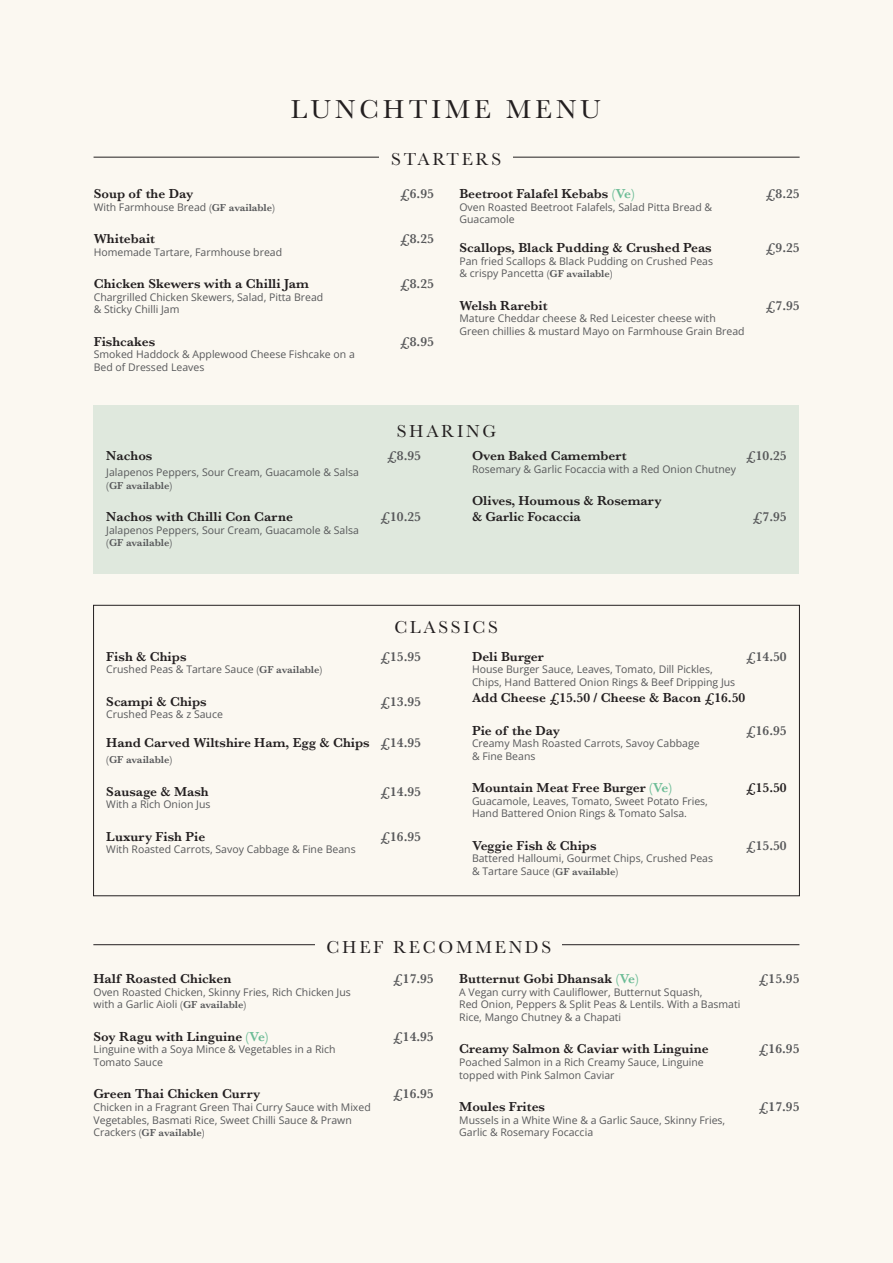
<style>
.page{position:relative;width:893px;height:1263px;background:#fbf8f1}
.page>*{position:absolute;margin:0;border:0;box-sizing:border-box;transform-origin:0 0}
.t1{font:27px "Baskerville";letter-spacing:.15em;color:#231f20}
.t2{font:18px "Baskerville";letter-spacing:.15em;color:#231f20}
.t3{font:600 13.5px/16.2px "Baskerville";color:#231f20}
.t4{font:600 13.5px "Baskerville";color:#57585a}
.t5{font:10.5px/12.6px "Open Sans";color:#57585a}
.t6{font:600 10.5px "Baskerville";color:#57585a}
.s1{font-family:"Baskerville";font-weight:600}
.s2{color:#6cbc96}
.s3{color:#57585a}
</style>
<div class="page">
<hr style="left:93px;top:944px;width:706px;height:1px;background:#231f20">
<div style="left:315px;top:937px;width:247px;height:16px;background:#fbf8f1"></div>
<hr style="left:94px;top:157px;width:706px;height:1px;background:#231f20">
<div style="left:379px;top:149px;width:134px;height:16px;background:#fbf8f1"></div>
<div style="left:94px;top:406px;width:705px;height:168px;background:#dfe8dd"></div>
<p class="t1" style="left:291px;top:92px;width:312px">LUNCHTIME MENU</p>
<p class="t2" style="left:391px;top:148px;width:111px">STARTERS</p>
<p class="t3" style="left:94px;top:186px;width:101px">Soup of the Day</p>
<p class="t4" style="left:400px;top:184px;width:36px">£6.95</p>
<p class="t5" style="left:94px;top:200px;width:183px">With Farmhouse Bread <span class="s1">(GF available)</span></p>
<p class="t3" style="left:94px;top:231px;width:63px">Whitebait</p>
<p class="t4" style="left:400px;top:229px;width:36px">£8.25</p>
<p class="t5" style="left:94px;top:245px;width:190px">Homemade Tartare, Farmhouse bread</p>
<p class="t3" style="left:94px;top:276px;width:217px">Chicken Skewers with a Chilli Jam</p>
<p class="t4" style="left:400px;top:274px;width:36px">£8.25</p>
<p class="t5" style="left:94px;top:290px;width:231px">Chargrilled Chicken Skewers, Salad, Pitta Bread &amp; Sticky Chilli Jam</p>
<p class="t3" style="left:94px;top:333px;width:63px">Fishcakes</p>
<p class="t4" style="left:400px;top:332px;width:36px">£8.95</p>
<p class="t5" style="left:94px;top:348px;width:263px">Smoked Haddock &amp; Applewood Cheese Fishcake on a<br>Bed of Dressed Leaves</p>
<p class="t3" style="left:459px;top:186px;width:177px">Beetroot Falafel Kebabs <span class="s2">(Ve)</span></p>
<p class="t4" style="left:766px;top:184px;width:36px">£8.25</p>
<p class="t5" style="left:459px;top:200px;width:254px">Oven Roasted Beetroot Falafels, Salad Pitta Bread &amp;</p>
<p class="t5" style="left:459px;top:213px;width:57px">Guacamole</p>
<p class="t3" style="left:459px;top:240px;width:254px">Scallops, Black Pudding &amp; Crushed Peas</p>
<p class="t4" style="left:766px;top:238px;width:36px">£9.25</p>
<p class="t5" style="left:459px;top:254px;width:255px">Pan fried Scallops &amp; Black Pudding on Crushed Peas &amp; crispy Pancetta <span class="s1">(GF available)</span></p>
<p class="t3" style="left:459px;top:297px;width:90px">Welsh Rarebit</p>
<p class="t4" style="left:766px;top:296px;width:36px">£7.95</p>
<p class="t5" style="left:459px;top:312px;width:287px">Mature Cheddar cheese &amp; Red Leicester cheese with<br>Green chillies &amp; mustard Mayo on Farmhouse Grain Bread</p>
<p class="t2" style="left:397px;top:420px;width:101px">SHARING</p>
<p class="t3" style="left:106px;top:447px;width:48px">Nachos</p>
<p class="t4" style="left:387px;top:446px;width:36px">£8.95</p>
<p class="t5" style="left:106px;top:466px;width:254px">Jalapenos Peppers, Sour Cream, Guacamole &amp; Salsa <span class="s1">(GF available)</span></p>
<p class="t3" style="left:106px;top:508px;width:188px">Nachos with Chilli Con Carne</p>
<p class="t4" style="left:380px;top:507px;width:42px">£10.25</p>
<p class="t5" style="left:106px;top:523px;width:254px">Jalapenos Peppers, Sour Cream, Guacamole &amp; Salsa <span class="s1">(GF available)</span></p>
<p class="t3" style="left:472px;top:447px;width:156px">Oven Baked Camembert</p>
<p class="t4" style="left:746px;top:446px;width:42px">£10.25</p>
<p class="t5" style="left:472px;top:462px;width:265px">Rosemary &amp; Garlic Focaccia with a Red Onion Chutney</p>
<p class="t3" style="left:472px;top:492px;width:191px">Olives, Houmous &amp; Rosemary &amp; Garlic Focaccia</p>
<p class="t4" style="left:753px;top:507px;width:36px">£7.95</p>
<p class="t2" style="left:394px;top:616px;width:105px">CLASSICS</p>
<p class="t3" style="left:106px;top:648px;width:82px">Fish &amp; Chips</p>
<p class="t4" style="left:380px;top:647px;width:42px">£15.95</p>
<p class="t5" style="left:106px;top:663px;width:218px">Crushed Peas &amp; Tartare Sauce <span class="s1">(GF available)</span></p>
<p class="t3" style="left:106px;top:693px;width:102px">Scampi &amp; Chips</p>
<p class="t4" style="left:380px;top:692px;width:42px">£13.95</p>
<p class="t5" style="left:106px;top:708px;width:118px">Crushed Peas &amp; z Sauce</p>
<p class="t3" style="left:106px;top:735px;width:316px">Hand Carved Wiltshire Ham, Egg &amp; Chips <span class="s3">£14.95</span></p>
<p class="t6" style="left:106px;top:753px;width:67px">(GF available)</p>
<p class="t3" style="left:106px;top:783px;width:104px">Sausage &amp; Mash</p>
<p class="t4" style="left:380px;top:782px;width:42px">£14.95</p>
<p class="t5" style="left:106px;top:798px;width:106px">With a Rich Onion Jus</p>
<p class="t3" style="left:106px;top:828px;width:101px">Luxury Fish Pie</p>
<p class="t4" style="left:380px;top:827px;width:42px">£16.95</p>
<p class="t5" style="left:106px;top:843px;width:251px">With Roasted Carrots, Savoy Cabbage &amp; Fine Beans</p>
<p class="t3" style="left:472px;top:648px;width:73px">Deli Burger</p>
<p class="t4" style="left:746px;top:647px;width:42px">£14.50</p>
<p class="t5" style="left:472px;top:663px;width:265px">House Burger Sauce, Leaves, Tomato, Dill Pickles,<br>Chips, Hand Battered Onion Rings &amp; Beef Dripping Jus</p>
<p class="t3" style="left:472px;top:690px;width:275px">Add Cheese £15.50 / Cheese &amp; Bacon £16.50</p>
<p class="t3" style="left:472px;top:722px;width:89px">Pie of the Day</p>
<p class="t4" style="left:746px;top:721px;width:42px">£16.95</p>
<p class="t5" style="left:472px;top:737px;width:229px">Creamy Mash Roasted Carrots, Savoy Cabbage &amp; Fine Beans</p>
<p class="t3" style="left:472px;top:780px;width:202px">Mountain Meat Free Burger <span class="s2">(Ve)</span></p>
<p class="t3" style="left:746px;top:780px;width:42px">£15.50</p>
<p class="t5" style="left:472px;top:794px;width:237px">Guacamole, Leaves, Tomato, Sweet Potato Fries,<br>Hand Battered Onion Rings &amp; Tomato Salsa.</p>
<p class="t3" style="left:472px;top:837px;width:126px">Veggie Fish &amp; Chips</p>
<p class="t4" style="left:746px;top:836px;width:42px">£15.50</p>
<p class="t5" style="left:472px;top:852px;width:243px">Battered Halloumi, Gourmet Chips, Crushed Peas &amp; Tartare Sauce <span class="s1">(GF available)</span></p>
<p class="t2" style="left:327px;top:936px;width:226px">CHEF RECOMMENDS</p>
<p class="t3" style="left:94px;top:971px;width:139px">Half Roasted Chicken</p>
<p class="t4" style="left:393px;top:969px;width:42px">£17.95</p>
<p class="t5" style="left:94px;top:985px;width:259px">Oven Roasted Chicken, Skinny Fries, Rich Chicken Jus</p>
<p class="t5" style="left:94px;top:998px;width:154px">with a Garlic Aioli <span class="s1">(GF available)</span></p>
<p class="t3" style="left:94px;top:1028px;width:177px">Soy Ragu with Linguine <span class="s2">(Ve)</span></p>
<p class="t4" style="left:393px;top:1027px;width:42px">£14.95</p>
<p class="t5" style="left:94px;top:1043px;width:244px">Linguine with a Soya Mince &amp; Vegetables in a Rich</p>
<p class="t5" style="left:94px;top:1056px;width:71px">Tomato Sauce</p>
<p class="t3" style="left:94px;top:1086px;width:168px">Green Thai Chicken Curry</p>
<p class="t4" style="left:393px;top:1084px;width:42px">£16.95</p>
<p class="t5" style="left:94px;top:1101px;width:279px">Chicken in a Fragrant Green Thai Curry Sauce with Mixed<br>Vegetables, Basmati Rice, Sweet Chilli Sauce &amp; Prawn<br>Crackers <span class="s1">(GF available)</span></p>
<p class="t3" style="left:459px;top:971px;width:181px">Butternut Gobi Dhansak <span class="s2">(Ve)</span></p>
<p class="t4" style="left:759px;top:969px;width:42px">£15.95</p>
<p class="t5" style="left:459px;top:985px;width:245px">A Vegan curry with Cauliflower, Butternut Squash,</p>
<p class="t5" style="left:459px;top:998px;width:283px">Red Onion, Peppers &amp; Split Peas &amp; Lentils. With a Basmati</p>
<p class="t5" style="left:459px;top:1011px;width:164px">Rice, Mango Chutney &amp; a Chapati</p>
<p class="t3" style="left:459px;top:1041px;width:251px">Creamy Salmon &amp; Caviar with Linguine</p>
<p class="t4" style="left:759px;top:1039px;width:42px">£16.95</p>
<p class="t5" style="left:459px;top:1056px;width:246px">Poached Salmon in a Rich Creamy Sauce, Linguine</p>
<p class="t5" style="left:459px;top:1068px;width:157px">topped with Pink Salmon Caviar</p>
<p class="t3" style="left:459px;top:1098px;width:87px">Moules Frites</p>
<p class="t4" style="left:759px;top:1097px;width:42px">£17.95</p>
<p class="t5" style="left:459px;top:1113px;width:268px">Mussels in a White Wine &amp; a Garlic Sauce, Skinny Fries,</p>
<p class="t5" style="left:459px;top:1126px;width:135px">Garlic &amp; Rosemary Focaccia</p>
</div>
